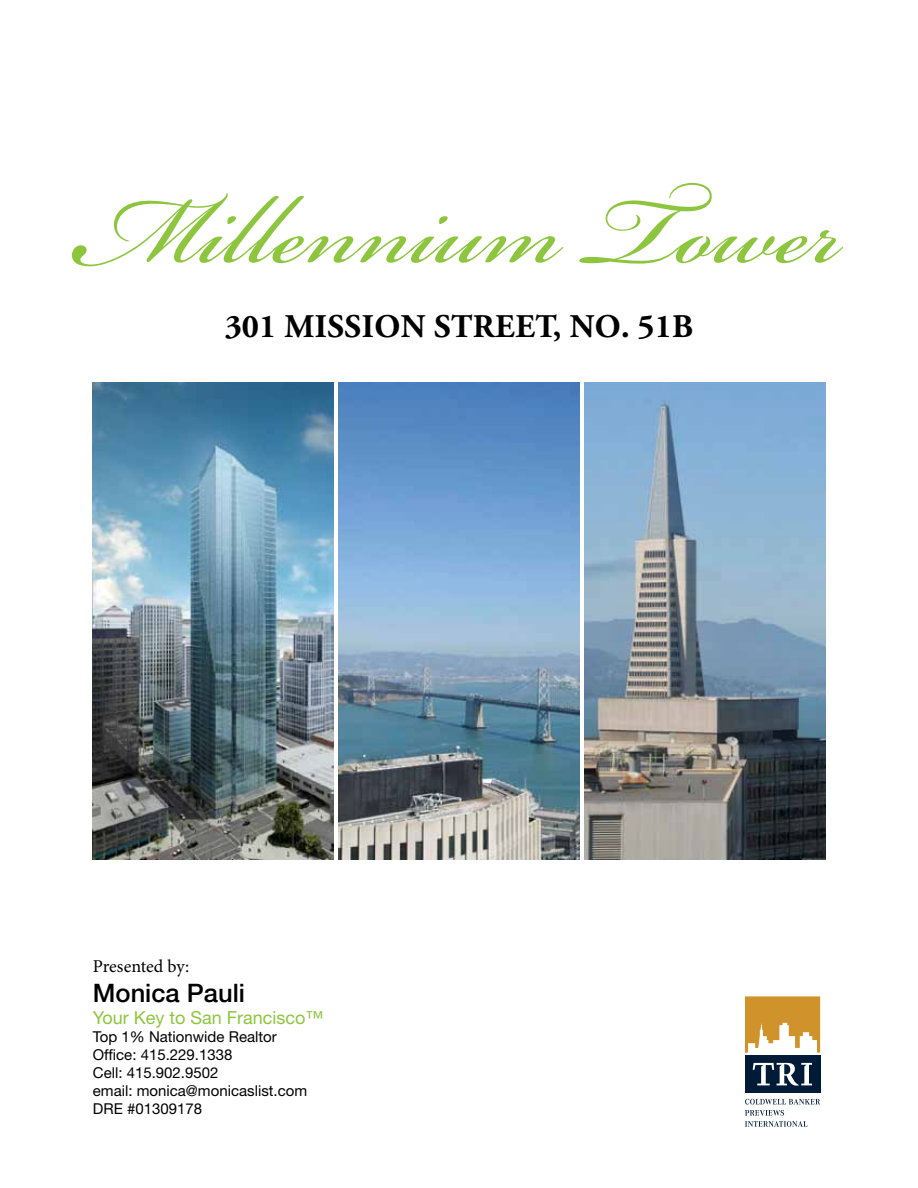
<style>
.page{position:relative;width:918px;height:1188px;background:#fff}
.page>*{position:absolute;margin:0;border:0;box-sizing:border-box;transform-origin:0 0}
.t1{font:150px "Bickham Script Std";color:#8dc63e}
.t2{font:700 33px "Adobe Garamond Pro";letter-spacing:.015em;color:#000}
.t3{font:500 25.5px "Helvetica Neue";color:#000}
.t4{font:18px "Helvetica Neue";color:#8dc63e}
.t5{font:18px "Minion Pro";letter-spacing:-.005em;color:#000}
.t6{font:15px/18px "Helvetica Neue";color:#000}
</style>
<div class="page">
<svg style="left:745px;top:1099px;width:75px;height:28px"></svg>
<div style="left:745px;top:996px;width:75px;height:97px;background:linear-gradient(to right,#fff,#fff)"></div>
<div style="left:745px;top:1056px;width:75px;height:37px;background:#001b37"></div>
<svg style="left:753px;top:1063px;width:59px;height:23px"></svg>
<svg style="left:745px;top:996px;width:75px;height:57px"></svg>
<img style="left:339px;top:383px;width:240px;height:476px">
<img style="left:585px;top:383px;width:240px;height:476px">
<img style="left:93px;top:383px;width:240px;height:476px">
<h1 class="t1" style="left:77px;top:122px;width:766px">Millennium Tower</h1>
<h2 class="t2" style="left:225px;top:307px;width:470px">301 MISSION STREET, NO. 51B</h2>
<p class="t5" style="left:93px;top:954px;width:98px">Presented by:</p>
<h3 class="t3" style="left:93px;top:978px;width:154px">Monica Pauli</h3>
<p class="t4" style="left:93px;top:1007px;width:232px">Your Key to San Francisco™</p>
<p class="t6" style="left:93px;top:1027px;width:216px">Top 1% Nationwide Realtor<br>Office: 415.229.1338<br>Cell: 415.902.9502<br>email: monica@monicaslist.com<br>DRE #01309178</p>
</div>
